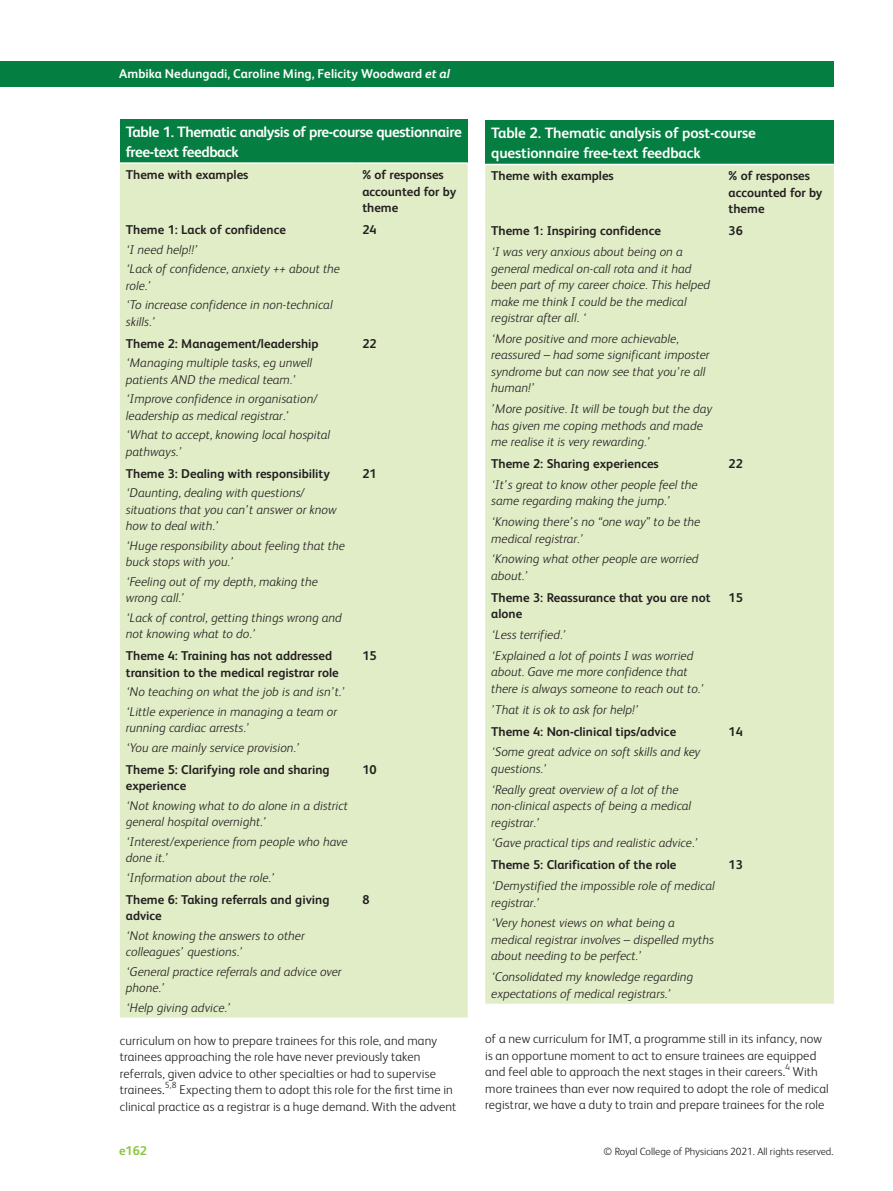
<style>
.page{position:relative;width:893px;height:1191px;background:#fff}
.page>*{position:absolute;margin:0;border:0;box-sizing:border-box;transform-origin:0 0}
.table-wrap_caption_P{font:700 15px/20.2px "FS Albert";letter-spacing:-.025em;color:#fff}
.tbody_left{font:italic 300 12.75px/16.5px "FS Albert";color:#231f20}
.body_sec_P_Indent{font:300 12.75px/16.5px "FS Albert";letter-spacing:.01em;color:#231f20}
.tbody_left-2{font:700 12.75px/16.5px "FS Albert";color:#231f20}
.thead_left{font:700 12.75px/16.5px "FS Albert";color:#231f20}
.t1{font:700 12.75px "FS Albert";letter-spacing:.005em;color:#fff}
.t2{font:700 12.75px "FS Albert";color:#8bc63e}
.t3{font:300 10.5px "FS Albert";color:#231f20}
.s1{font-style:italic}
</style>
<div class="page">
<div style="left:0;top:62px;width:833px;height:25px;background:#057f41"></div>
<div style="left:485px;top:120px;width:349px;height:44px;background:#057f41"></div>
<div style="left:485px;top:165px;width:349px;height:838px;background:#e0edc6"></div>
<div style="left:120px;top:119px;width:348px;height:44px;background:#057f41"></div>
<div style="left:120px;top:164px;width:348px;height:853px;background:#e0edc6"></div>
<hr style="left:120px;top:162px;width:236px;height:2px;background:#fff">
<hr style="left:356px;top:162px;width:112px;height:2px;background:#fff">
<p class="t1" style="left:119px;top:66px;width:332px">Ambika Nedungadi, Caroline Ming, Felicity Woodward <span class="s1">et al</span></p>
<p class="table-wrap_caption_P" style="left:126px;top:121px;width:337px">Table 1. Thematic analysis of pre-course questionnaire free-text feedback</p>
<p class="thead_left" style="left:126px;top:166px;width:124px">Theme with examples</p>
<p class="thead_left" style="left:362px;top:166px;width:95px">% of responses accounted for by theme</p>
<p class="tbody_left-2" style="left:126px;top:221px;width:162px">Theme 1: Lack of confidence</p>
<p class="tbody_left" style="left:126px;top:241px;width:74px">‘I need help!!’</p>
<p class="tbody_left" style="left:126px;top:260px;width:216px">‘Lack of confidence, anxiety ++ about the role.’</p>
<p class="tbody_left" style="left:126px;top:296px;width:208px">‘To increase confidence in non-technical skills.’</p>
<p class="tbody_left-2" style="left:362px;top:221px;width:16px">24</p>
<p class="tbody_left-2" style="left:126px;top:335px;width:194px">Theme 2: Management/leadership</p>
<p class="tbody_left" style="left:126px;top:354px;width:188px">‘Managing multiple tasks, eg unwell patients AND the medical team.’</p>
<p class="tbody_left" style="left:126px;top:390px;width:193px">‘Improve confidence in organisation/ leadership as medical registrar.’</p>
<p class="tbody_left" style="left:126px;top:426px;width:206px">‘What to accept, knowing local hospital pathways.’</p>
<p class="tbody_left-2" style="left:126px;top:465px;width:206px">Theme 3: Dealing with responsibility</p>
<p class="tbody_left" style="left:126px;top:484px;width:212px">‘Daunting, dealing with questions/ situations that you can’t answer or know how to deal with.’</p>
<p class="tbody_left" style="left:126px;top:537px;width:221px">‘Huge responsibility about feeling that the buck stops with you.’</p>
<p class="tbody_left" style="left:126px;top:573px;width:193px">‘Feeling out of my depth, making the wrong call.’</p>
<p class="tbody_left" style="left:126px;top:609px;width:218px">‘Lack of control, getting things wrong and not knowing what to do.’</p>
<p class="tbody_left-2" style="left:126px;top:647px;width:214px">Theme 4: Training has not addressed transition to the medical registrar role</p>
<p class="tbody_left" style="left:126px;top:683px;width:221px">‘No teaching on what the job is and isn’t.’</p>
<p class="tbody_left" style="left:126px;top:703px;width:213px">‘Little experience in managing a team or running cardiac arrests.’</p>
<p class="tbody_left" style="left:126px;top:739px;width:176px">‘You are mainly service provision.’</p>
<p class="tbody_left-2" style="left:126px;top:761px;width:205px">Theme 5: Clarifying role and sharing experience</p>
<p class="tbody_left" style="left:126px;top:797px;width:224px">‘Not knowing what to do alone in a district general hospital overnight.’</p>
<p class="tbody_left" style="left:126px;top:833px;width:223px">‘Interest/experience from people who have done it.’</p>
<p class="tbody_left" style="left:126px;top:869px;width:151px">‘Information about the role.’</p>
<p class="tbody_left-2" style="left:126px;top:890px;width:205px">Theme 6: Taking referrals and giving advice</p>
<p class="tbody_left" style="left:126px;top:927px;width:180px">‘Not knowing the answers to other colleagues’ questions.’</p>
<p class="tbody_left" style="left:126px;top:963px;width:217px">‘General practice referrals and advice over phone.’</p>
<p class="tbody_left" style="left:126px;top:999px;width:107px">‘Help giving advice.’</p>
<p class="tbody_left-2" style="left:362px;top:335px;width:16px">22</p>
<p class="tbody_left-2" style="left:362px;top:465px;width:16px">21</p>
<p class="tbody_left-2" style="left:362px;top:647px;width:16px">15</p>
<p class="tbody_left-2" style="left:362px;top:761px;width:16px">10</p>
<p class="tbody_left-2" style="left:362px;top:890px;width:9px">8</p>
<p class="table-wrap_caption_P" style="left:491px;top:123px;width:266px">Table 2. Thematic analysis of post-course questionnaire free-text feedback</p>
<p class="thead_left" style="left:491px;top:168px;width:124px">Theme with examples</p>
<p class="thead_left" style="left:729px;top:168px;width:95px">% of responses accounted for by theme</p>
<p class="tbody_left-2" style="left:491px;top:223px;width:171px">Theme 1: Inspiring confidence</p>
<p class="tbody_left" style="left:491px;top:243px;width:221px">‘I was very anxious about being on a general medical on-call rota and it had been part of my career choice. This helped make me think I could be the medical registrar after all. ‘</p>
<p class="tbody_left" style="left:491px;top:330px;width:220px">‘More positive and more achievable, reassured – had some significant imposter syndrome but can now see that you’re all human!’</p>
<p class="tbody_left" style="left:491px;top:400px;width:222px">’More positive. It will be tough but the day has given me coping methods and made me realise it is very rewarding.’</p>
<p class="tbody_left-2" style="left:729px;top:223px;width:16px">36</p>
<p class="tbody_left-2" style="left:491px;top:455px;width:169px">Theme 2: Sharing experiences</p>
<p class="tbody_left" style="left:491px;top:476px;width:208px">‘It’s great to know other people feel the same regarding making the jump.’</p>
<p class="tbody_left" style="left:491px;top:513px;width:211px">‘Knowing there’s no “one way” to be the medical registrar.’</p>
<p class="tbody_left" style="left:491px;top:551px;width:209px">‘Knowing what other people are worried about.’</p>
<p class="tbody_left-2" style="left:491px;top:589px;width:221px">Theme 3: Reassurance that you are not alone</p>
<p class="tbody_left" style="left:491px;top:626px;width:77px">‘Less terrified.’</p>
<p class="tbody_left" style="left:491px;top:647px;width:215px">‘Explained a lot of points I was worried about. Gave me more confidence that there is always someone to reach out to.’</p>
<p class="tbody_left" style="left:491px;top:701px;width:149px">’That it is ok to ask for help!’</p>
<p class="tbody_left-2" style="left:491px;top:723px;width:186px">Theme 4: Non-clinical tips/advice</p>
<p class="tbody_left" style="left:491px;top:744px;width:211px">‘Some great advice on soft skills and key questions.’</p>
<p class="tbody_left" style="left:491px;top:781px;width:202px">‘Really great overview of a lot of the non-clinical aspects of being a medical registrar.’</p>
<p class="tbody_left" style="left:491px;top:835px;width:209px">‘Gave practical tips and realistic advice.’</p>
<p class="tbody_left-2" style="left:491px;top:856px;width:187px">Theme 5: Clarification of the role</p>
<p class="tbody_left" style="left:491px;top:877px;width:225px">‘Demystified the impossible role of medical registrar.’</p>
<p class="tbody_left" style="left:491px;top:915px;width:224px">‘Very honest views on what being a medical registrar involves – dispelled myths about needing to be perfect.’</p>
<p class="tbody_left" style="left:491px;top:968px;width:203px">‘Consolidated my knowledge regarding expectations of medical registrars.’</p>
<p class="tbody_left-2" style="left:729px;top:455px;width:16px">22</p>
<p class="tbody_left-2" style="left:729px;top:589px;width:16px">15</p>
<p class="tbody_left-2" style="left:729px;top:723px;width:16px">14</p>
<p class="tbody_left-2" style="left:729px;top:856px;width:16px">13</p>
<p class="body_sec_P_Indent" style="left:120px;top:1031px;width:338px">curriculum on how to prepare trainees for this role, and many trainees approaching the role have never previously taken referrals, given advice to other specialties or had to supervise trainees.<sup>5,8</sup> Expecting them to adopt this role for the first time in clinical practice as a registrar is a huge demand. With the advent</p>
<p class="body_sec_P_Indent" style="left:485px;top:1030px;width:345px">of a new curriculum for IMT, a programme still in its infancy, now is an opportune moment to act to ensure trainees are equipped and feel able to approach the next stages in their careers.<sup>4</sup> With more trainees than ever now required to adopt the role of medical registrar, we have a duty to train and prepare trainees for the role</p>
<p class="t2" style="left:119px;top:1143px;width:30px">e162</p>
<p class="t3" style="left:604px;top:1145px;width:231px">© Royal College of Physicians 2021. All rights reserved.</p>
</div>
